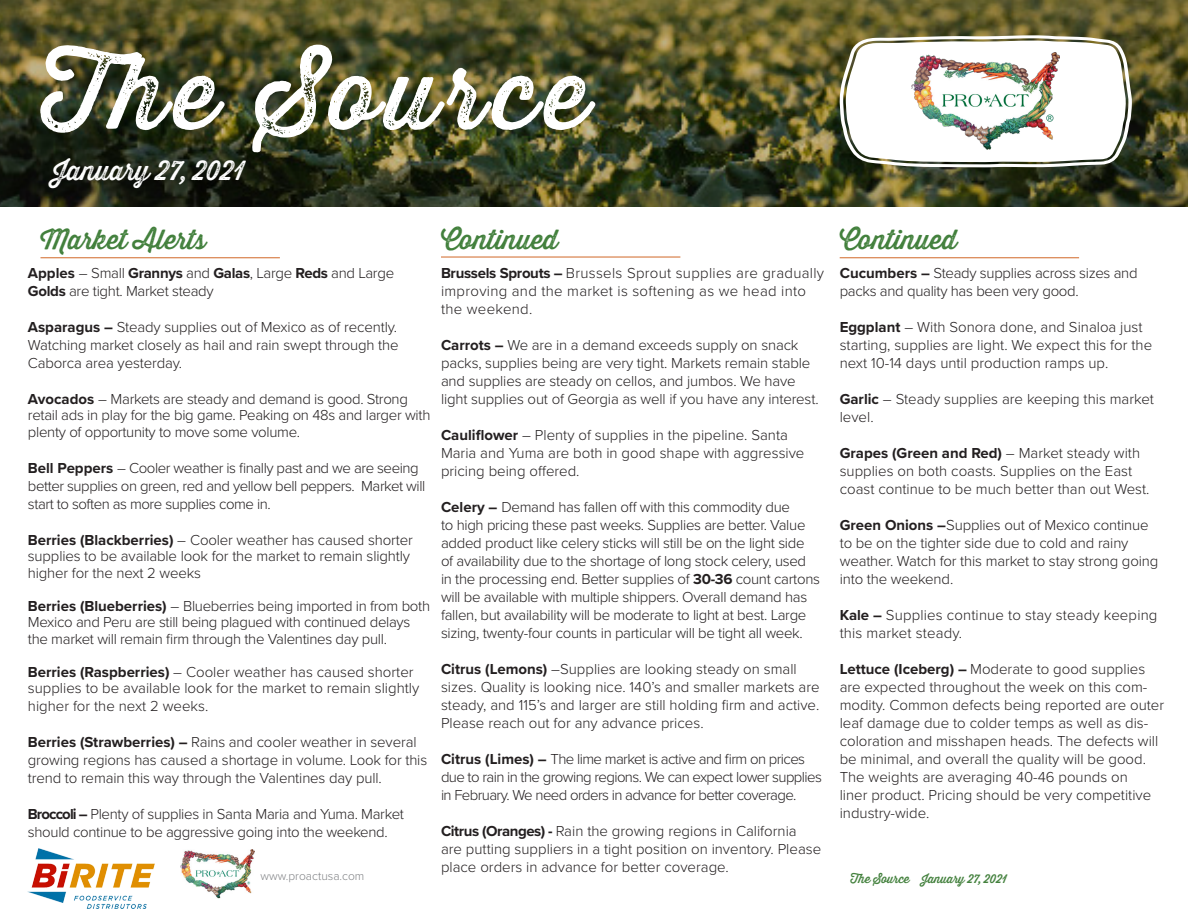
<style>
.page{position:relative;width:1188px;height:918px;background:#fff}
.page>*{position:absolute;margin:0;border:0;box-sizing:border-box;transform-origin:0 0}
.t1{font:99px "Thirsty Rough Reg Two";letter-spacing:.07em;color:#fff}
.t2{font:27px "Thirsty Rough Reg One";color:#42803c}
.t3{font:27px "Thirsty Rough Reg Two";color:#fff}
.t4{font:300 15px/18px "Proxima Nova";letter-spacing:-.01em;color:#231f20}
.t5{font:300 15px/18px "Proxima Nova";letter-spacing:-.04em;color:#231f20}
.t6{font:300 15px/18px "Proxima Nova";letter-spacing:-.03em;color:#231f20}
.t7{font:300 15px/18px "Proxima Nova";letter-spacing:.02em;color:#231f20}
.t8{font:300 15px/18px "Proxima Nova";letter-spacing:.01em;color:#231f20}
.t9{font:12px "Thirsty Rough Reg One";color:#42803c}
.t10{font:300 12px "Proxima Nova";color:#808285}
.s1{font-weight:700}
</style>
<div class="page">
<img style="left:0;top:0;width:1188px;height:207px">
<svg style="left:840px;top:35px;width:292px;height:132px"></svg>
<img style="left:181px;top:850px;width:73px;height:49px">
<hr style="left:40px;top:257px;width:240px;height:1px;background:#d16727">
<img style="left:912px;top:52px;width:148px;height:99px">
<hr style="left:441px;top:257px;width:239px;height:1px;background:#d16727">
<hr style="left:840px;top:257px;width:239px;height:1px;background:#d16727">
<img style="left:28px;top:848px;width:127px;height:60px">
<h1 class="t1" style="left:40px;top:20px;width:550px">The Source</h1>
<h2 class="t3" style="left:53px;top:151px;width:194px">January 27, 2021</h2>
<h2 class="t2" style="left:40px;top:220px;width:167px">Market Alerts</h2>
<h2 class="t2" style="left:441px;top:220px;width:119px">Continued</h2>
<h2 class="t2" style="left:840px;top:220px;width:119px">Continued</h2>
<p class="t4" style="left:28px;top:263px;width:368px"><span class="s1">Apples</span> – Small <span class="s1">Grannys</span> and <span class="s1">Galas</span>, Large <span class="s1">Reds</span> and Large<br><span class="s1">Golds</span> are tight. Market steady</p>
<p class="t4" style="left:28px;top:317px;width:372px;text-align:justify"><span class="s1">Asparagus –</span> Steady supplies out of Mexico as of recently.<br>Watching market closely as hail and rain swept through the Caborca area yesterday.</p>
<p class="t4" style="left:28px;top:390px;width:404px;line-height:16.5px"><span class="s1">Avocados</span> – Markets are steady and demand is good. Strong retail ads in play for the big game. Peaking on 48s and larger with plenty of opportunity to move some volume.</p>
<p class="t6" style="left:28px;top:458px;width:399px"><span class="s1">Bell Peppers</span> – Cooler weather is finally past and we are seeing better supplies on green, red and yellow bell peppers. Market will start to soften as more supplies come in.</p>
<p class="t4" style="left:28px;top:531px;width:386px;line-height:16.5px"><span class="s1">Berries (Blackberries)</span> – Cooler weather has caused shorter supplies to be available look for the market to remain slightly higher for the next 2 weeks</p>
<p class="t4" style="left:28px;top:597px;width:404px;line-height:16.5px"><span class="s1">Berries (Blueberries)</span> – Blueberries being imported in from both<br>Mexico and Peru are still being plagued with continued delays the market will remain firm through the Valentines day pull.</p>
<p class="t4" style="left:28px;top:663px;width:393px;line-height:16.5px"><span class="s1">Berries (Raspberries)</span> – Cooler weather has caused shorter supplies to be available look for the market to remain slightly</p>
<p class="t4" style="left:28px;top:697px;width:182px">higher for the next 2 weeks.</p>
<p class="t4" style="left:28px;top:733px;width:401px"><span class="s1">Berries (Strawberries) –</span> Rains and cooler weather in several growing regions has caused a shortage in volume. Look for this trend to remain this way through the Valentines day pull.</p>
<p class="t4" style="left:28px;top:805px;width:378px"><span class="s1">Broccoli –</span> Plenty of supplies in Santa Maria and Yuma. Market should continue to be aggressive going into the weekend.</p>
<p class="t7" style="left:441px;top:263px;width:385px"><span class="s1">Brussels Sprouts –</span> Brussels Sprout supplies are gradually improving and the market is softening as we head into the weekend.</p>
<p class="t4" style="left:441px;top:335px;width:379px"><span class="s1">Carrots –</span> We are in a demand exceeds supply on snack packs, supplies being are very tight. Markets remain stable and supplies are steady on cellos, and jumbos. We have light supplies out of Georgia as well if you have any interest.</p>
<p class="t4" style="left:441px;top:425px;width:365px"><span class="s1">Cauliflower</span> – Plenty of supplies in the pipeline. Santa<br>Maria and Yuma are both in good shape with aggressive pricing being offered.</p>
<p class="t4" style="left:441px;top:497px;width:381px"><span class="s1">Celery –</span> Demand has fallen off with this commodity due<br>to high pricing these past weeks. Supplies are better. Value added product like celery sticks will still be on the light side of availability due to the shortage of long stock celery, used in the processing end. Better supplies of <span class="s1">30-36</span> count cartons will be available with multiple shippers. Overall demand has fallen, but availability will be moderate to light at best. Large sizing, twenty-four counts in particular will be tight all week.</p>
<p class="t4" style="left:441px;top:659px;width:380px"><span class="s1">Citrus (Lemons)</span> –Supplies are looking steady on small sizes. Quality is looking nice. 140’s and smaller markets are steady, and 115’s and larger are still holding firm and active.<br>Please reach out for any advance prices.</p>
<p class="t5" style="left:441px;top:749px;width:382px"><span class="s1">Citrus (Limes) –</span> The lime market is active and firm on prices due to rain in the growing regions. We can expect lower supplies in February. We need orders in advance for better coverage.</p>
<p class="t4" style="left:441px;top:821px;width:382px"><span class="s1">Citrus (Oranges) -</span> Rain the growing regions in California are putting suppliers in a tight position on inventory. Please place orders in advance for better coverage.</p>
<p class="t4" style="left:840px;top:263px;width:299px"><span class="s1">Cucumbers –</span> Steady supplies across sizes and packs and quality has been very good.</p>
<p class="t4" style="left:840px;top:317px;width:314px"><span class="s1">Eggplant</span> – With Sonora done, and Sinaloa just starting, supplies are light. We expect this for the next 10-14 days until production ramps up.</p>
<p class="t4" style="left:840px;top:389px;width:316px"><span class="s1">Garlic</span> – Steady supplies are keeping this market level.</p>
<p class="t4" style="left:840px;top:443px;width:311px"><span class="s1">Grapes (Green and Red)</span> – Market steady with supplies on both coasts. Supplies on the East coast continue to be much better than out West.</p>
<p class="t4" style="left:840px;top:515px;width:320px"><span class="s1">Green Onions –</span>Supplies out of Mexico continue to be on the tighter side due to cold and rainy weather. Watch for this market to stay strong going into the weekend.</p>
<p class="t8" style="left:840px;top:605px;width:319px"><span class="s1">Kale –</span> Supplies continue to stay steady keeping this market steady.</p>
<p class="t4" style="left:840px;top:659px;width:326px"><span class="s1">Lettuce (Iceberg) –</span> Moderate to good supplies are expected throughout the week on this com&shy;modity. Common defects being reported are outer leaf damage due to colder temps as well as dis&shy;coloration and misshapen heads. The defects will be minimal, and overall the quality will be good.<br>The weights are averaging 40-46 pounds on<br>liner product. Pricing should be very competitive industry-wide.</p>
<p class="t10" style="left:260px;top:867px;width:105px">www.proactusa.com</p>
<p class="t9" style="left:851px;top:870px;width:158px">The Source January 27, 2021</p>
</div>
